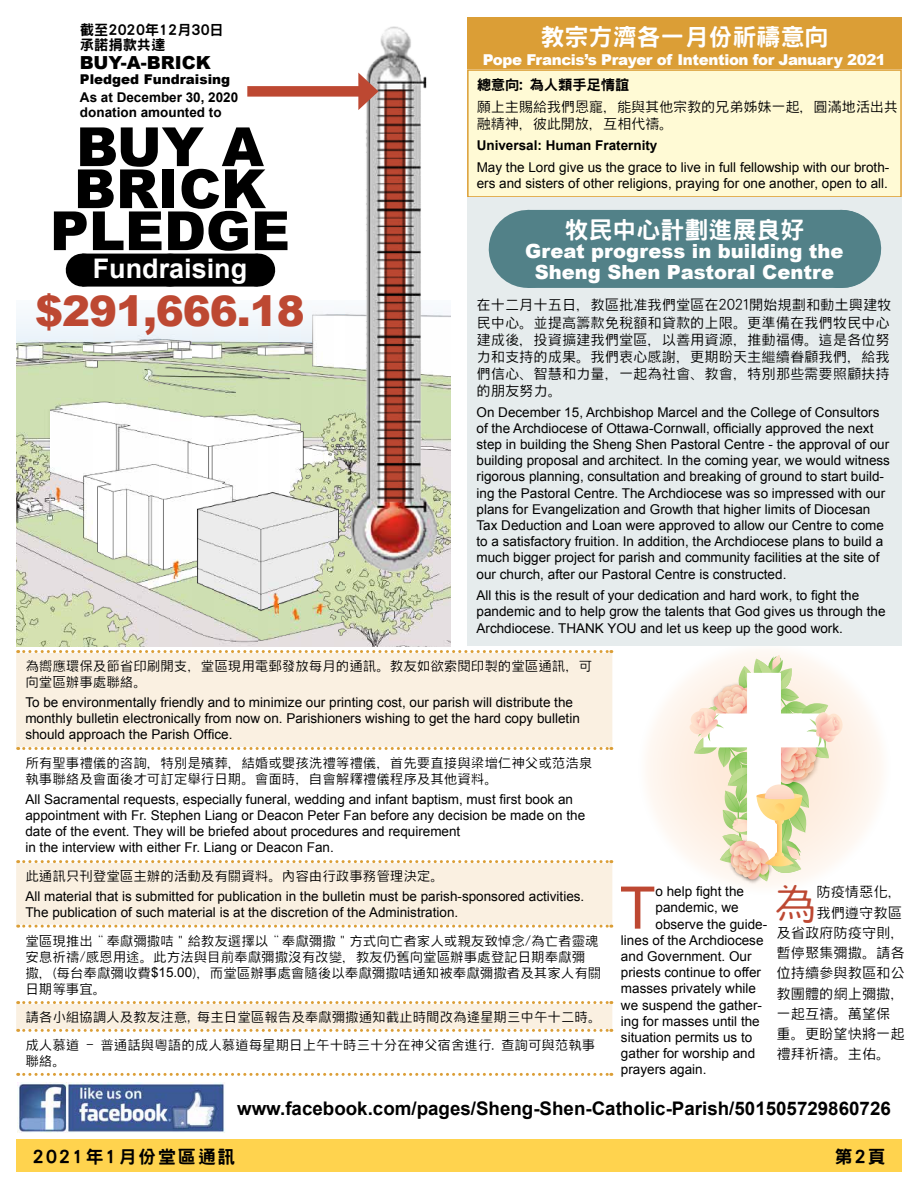
<style>
.page{position:relative;width:918px;height:1188px;background:#fff}
.page>*{position:absolute;margin:0;border:0;box-sizing:border-box;transform-origin:0 0}
.t1{font:58.8px "Arial";color:#bd4832}
.t2{font:900 54px/42px "Arial";color:#000;text-align:center}
.t3{font:300 43.05px "Han Wang Hei";color:#bd4832}
.t4{font:900 42px "Arial";letter-spacing:-.025em;color:#bd4832}
.t5{font:700 27px "Arial";color:#fff}
.t6{font:800 24px "Han Wang Hei";color:#fff}
.t7{font:900 19.5px/21px "Arial";color:#fff;text-align:center}
.t8{font:700 18.75px "Arial";color:#000}
.t9{font:800 18px "Han Wang Hei";letter-spacing:.1em;color:#000}
.t10{font:900 18px "Arial";color:#000}
.t11{font:900 15px "Arial";letter-spacing:-.025em;color:#fff}
.t12{font:300 14.25px/17.1px "Han Wang Hei";color:#000}
.t13{font:800 14.25px/15px "Han Wang Hei";color:#000}
.t14{font:13.5px/16.2px "Arial";color:#000}
.t15{font:300 13.5px/16.2px "Han Wang Hei";color:#000}
.t16{font:700 13.5px/15px "Arial";color:#000}
.t17{font:900 13.5px "Arial";color:#000}
.s1{font-family:"Arial";font-weight:400}
</style>
<div class="page">
<div style="left:16px;top:1139px;width:886px;height:33px;background:#ffd34e"></div>
<svg style="left:16px;top:339px;width:435px;height:307px"></svg>
<svg style="left:16px;top:253px;width:435px;height:86px"></svg>
<img style="left:17px;top:1082px;width:208px;height:50px">
<svg style="left:16px;top:652px;width:596px;height:378px"></svg>
<svg style="left:18px;top:650px;width:594px;height:3px"></svg>
<svg style="left:18px;top:747px;width:594px;height:3px"></svg>
<svg style="left:18px;top:860px;width:594px;height:3px"></svg>
<svg style="left:18px;top:925px;width:594px;height:3px"></svg>
<svg style="left:18px;top:1001px;width:594px;height:3px"></svg>
<svg style="left:18px;top:1029px;width:594px;height:3px"></svg>
<svg style="left:18px;top:1073px;width:594px;height:3px"></svg>
<img style="left:348px;top:26px;width:94px;height:552px">
<div style="left:247px;top:86px;width:119px;height:11px;background:#bd4832"></div>
<svg style="left:358px;top:73px;width:21px;height:37px"></svg>
<div style="left:82px;top:254px;width:176px;height:33px;background:#000"></div>
<svg style="left:170px;top:286px;width:44px;height:1px"></svg>
<hr style="left:258px;top:254px;width:1px;height:33px;background:#000">
<svg style="left:384px;top:90px;width:21px;height:412px;background:#8e3828"></svg>
<div style="left:468px;top:70px;width:433px;height:127px;background:#fffad5"></div>
<div style="left:467px;top:69px;width:435px;height:129px;border:2px solid #db9e36"></div>
<div style="left:467px;top:17px;width:435px;height:52px;background:#db9e36"></div>
<svg style="left:647px;top:651px;width:235px;height:235px"></svg>
<img style="left:742px;top:882px;width:25px;height:4px">
<img style="left:738px;top:882px;width:26px;height:1px">
<svg style="left:688px;top:655px;width:156px;height:227px"></svg>
<div style="left:467px;top:198px;width:435px;height:448px;background:#e6eced"></div>
<div style="left:528px;top:210px;width:313px;height:78px;background:#528188"></div>
<svg style="left:684px;top:287px;width:149px;height:1px"></svg>
<hr style="left:841px;top:210px;width:1px;height:78px;background:#528188">
<p class="t13" style="left:80px;top:22px;width:145px">截至2020年12月30日承諾捐款共達</p>
<h3 class="t10" style="left:80px;top:50px;width:132px">BUY-A-BRICK</h3>
<p class="t17" style="left:80px;top:70px;width:152px">Pledged Fundraising</p>
<p class="t16" style="left:80px;top:90px;width:160px">As at December 30, 2020 donation amounted to</p>
<h2 class="t2" style="left:50px;top:124px;width:241px">BUY A<br>BRICK<br>PLEDGE</h2>
<h3 class="t5" style="left:93px;top:251px;width:156px">Fundraising</h3>
<h3 class="t4" style="left:35px;top:281px;width:271px">$291,666.18</h3>
<h3 class="t6" style="left:540px;top:24px;width:289px">教宗方濟各一月份祈禱意向</h3>
<p class="t11" style="left:483px;top:48px;width:405px">Pope Francis’s Prayer of Intention for January 2021</p>
<p class="t13" style="left:477px;top:77px;width:154px">總意向: 為人類手足情誼</p>
<p class="t12" style="left:477px;top:99px;width:423px">願上主賜給我們恩寵，能與其他宗教的兄弟姊妹一起，圓滿地活出共融精神，彼此開放，互相代禱。</p>
<p class="t16" style="left:477px;top:138px;width:182px">Universal: Human Fraternity</p>
<p class="t14" style="left:477px;top:159px;width:414px">May the Lord give us the grace to live in full fellowship with our broth&shy;ers and sisters of other religions, praying for one another, open to all.</p>
<h3 class="t6" style="left:564px;top:217px;width:242px">牧民中心計劃進展良好</h3>
<h3 class="t7" style="left:525px;top:240px;width:320px">Great progress in building the<br>Sheng Shen Pastoral Centre</h3>
<p class="t12" style="left:477px;top:297px;width:416px">在十二月十五日，教區批准我們堂區在2021開始規劃和動土興建牧民中心。並提高籌款免稅額和貸款的上限。更準備在我們牧民中心建成後，投資擴建我們堂區，以善用資源，推動福傳。這是各位努力和支持的成果。我們衷心感謝，更期盼天主繼續眷顧我們，給我們信心、智慧和力量，一起為社會、教會，特別那些需要照顧扶持的朋友努力。</p>
<p class="t14" style="left:477px;top:404px;width:415px">On December 15, Archbishop Marcel and the College of Consultors of the Archdiocese of Ottawa-Cornwall, officially approved the next step in building the Sheng Shen Pastoral Centre - the approval of our building proposal and architect. In the coming year, we would witness rigorous planning, consultation and breaking of ground to start build&shy;ing the Pastoral Centre. The Archdiocese was so impressed with our plans for Evangelization and Growth that higher limits of Diocesan Tax Deduction and Loan were approved to allow our Centre to come to a satisfactory fruition. In addition, the Archdiocese plans to build a much bigger project for parish and community facilities at the site of our church, after our Pastoral Centre is constructed.</p>
<p class="t14" style="left:477px;top:587px;width:410px">All this is the result of your dedication and hard work, to fight the pandemic and to help grow the talents that God gives us through the<br>Archdiocese. THANK YOU and let us keep up the good work.</p>
<p class="t15" style="left:25px;top:658px;width:569px">為嚮應環保及節省印刷開支，堂區現用電郵發放每月的通訊。教友如欲索閱印製的堂區通訊，可向堂區辦事處聯絡。</p>
<p class="t14" style="left:25px;top:694px;width:556px">To be environmentally friendly and to minimize our printing cost, our parish will distribute the monthly bulletin electronically from now on. Parishioners wishing to get the hard copy bulletin should approach the Parish Office.</p>
<p class="t15" style="left:25px;top:755px;width:569px">所有聖事禮儀的咨詢，特別是殯葬，結婚或嬰孩洗禮等禮儀，首先要直接與梁增仁神父或范浩泉執事聯絡及會面後才可訂定舉行日期。會面時，自會解釋禮儀程序及其他資料。</p>
<p class="t14" style="left:25px;top:791px;width:561px">All Sacramental requests, especially funeral, wedding and infant baptism, must first book an appointment with Fr. Stephen Liang or Deacon Peter Fan before any decision be made on the date of the event. They will be briefed about procedures and requirement<br>in the interview with either Fr. Liang or Deacon Fan.</p>
<p class="t15" style="left:25px;top:868px;width:420px">此通訊只刊登堂區主辦的活動及有關資料。內容由行政事務管理決定。</p>
<p class="t14" style="left:25px;top:888px;width:560px">All material that is submitted for publication in the bulletin must be parish-sponsored activities.<br>The publication of such material is at the discretion of the Administration.</p>
<p class="t15" style="left:25px;top:933px;width:578px">堂區現推出 “奉獻彌撒咭”給教友選擇以 “奉獻彌撒”方式向亡者家人或親友致悼念/為亡者靈魂安息祈禱/感恩用途。此方法與目前奉獻彌撒沒有改變，教友仍舊向堂區辦事處登記日期奉獻彌撒，(每台奉獻彌收費<span class="s1">$15.00</span>)，而堂區辦事處會隨後以奉獻彌撒咭通知被奉獻彌撒者及其家人有關日期等事宜。</p>
<p class="t15" style="left:25px;top:1003px;width:578px;line-height:27.8px">請各小組協調人及教友注意, 每主日堂區報告及奉獻彌撒通知截止時間改為逄星期三中午十二時。成人慕道 - 普通話與粵語的成人慕道每星期日上午十時三十分在神父宿舍進行. 查詢可與范執事</p>
<p class="t15" style="left:25px;top:1053px;width:42px">聯絡。</p>
<h3 class="t8" style="left:237px;top:1096px;width:655px">www.facebook.com/pages/Sheng-Shen-Catholic-Parish/501505729860726</h3>
<h3 class="t3" style="left:773px;top:881px;width:45px">為</h3>
<p class="t12" style="left:816px;top:884px;width:87px">防疫情惡化，</p>
<h1 class="t1" style="left:620px;top:870px;width:37px">T</h1>
<p class="t14" style="left:656px;top:884px;width:90px">o help fight the</p>
<p class="t14" style="left:656px;top:900px;width:85px">pandemic, we</p>
<p class="t14" style="left:656px;top:916px;width:113px">observe the guide-</p>
<p class="t14" style="left:621px;top:932px;width:144px">lines of the Archdiocese</p>
<p class="t14" style="left:621px;top:948px;width:132px">and Government. Our</p>
<p class="t14" style="left:621px;top:965px;width:142px">priests continue to offer</p>
<p class="t14" style="left:621px;top:981px;width:137px">masses privately while</p>
<p class="t14" style="left:621px;top:997px;width:143px">we suspend the gather-</p>
<p class="t14" style="left:621px;top:1013px;width:140px">ing for masses until the</p>
<p class="t14" style="left:621px;top:1029px;width:133px">situation permits us to</p>
<p class="t14" style="left:621px;top:1046px;width:136px">gather for worship and</p>
<p class="t14" style="left:621px;top:1062px;width:87px">prayers again.</p>
<p class="t12" style="left:816px;top:904px;width:87px">我們遵守教區</p>
<p class="t12" style="left:777px;top:924px;width:130px">及省政府防疫守則，</p>
<p class="t12" style="left:777px;top:944px;width:130px">暫停聚集彌撒。請各</p>
<p class="t12" style="left:777px;top:965px;width:130px">位持續參與教區和公</p>
<p class="t12" style="left:777px;top:985px;width:130px">教團體的網上彌撒，</p>
<p class="t12" style="left:777px;top:1005px;width:115px">一起互禱。萬望保</p>
<p class="t12" style="left:777px;top:1025px;width:130px">重。更盼望快將一起</p>
<p class="t12" style="left:777px;top:1046px;width:115px">禮拜祈禱。主佑。</p>
<h3 class="t9" style="left:32px;top:1147px;width:205px">2021年1月份堂區通訊</h3>
<h3 class="t9" style="left:835px;top:1147px;width:53px">第2頁</h3>
</div>
